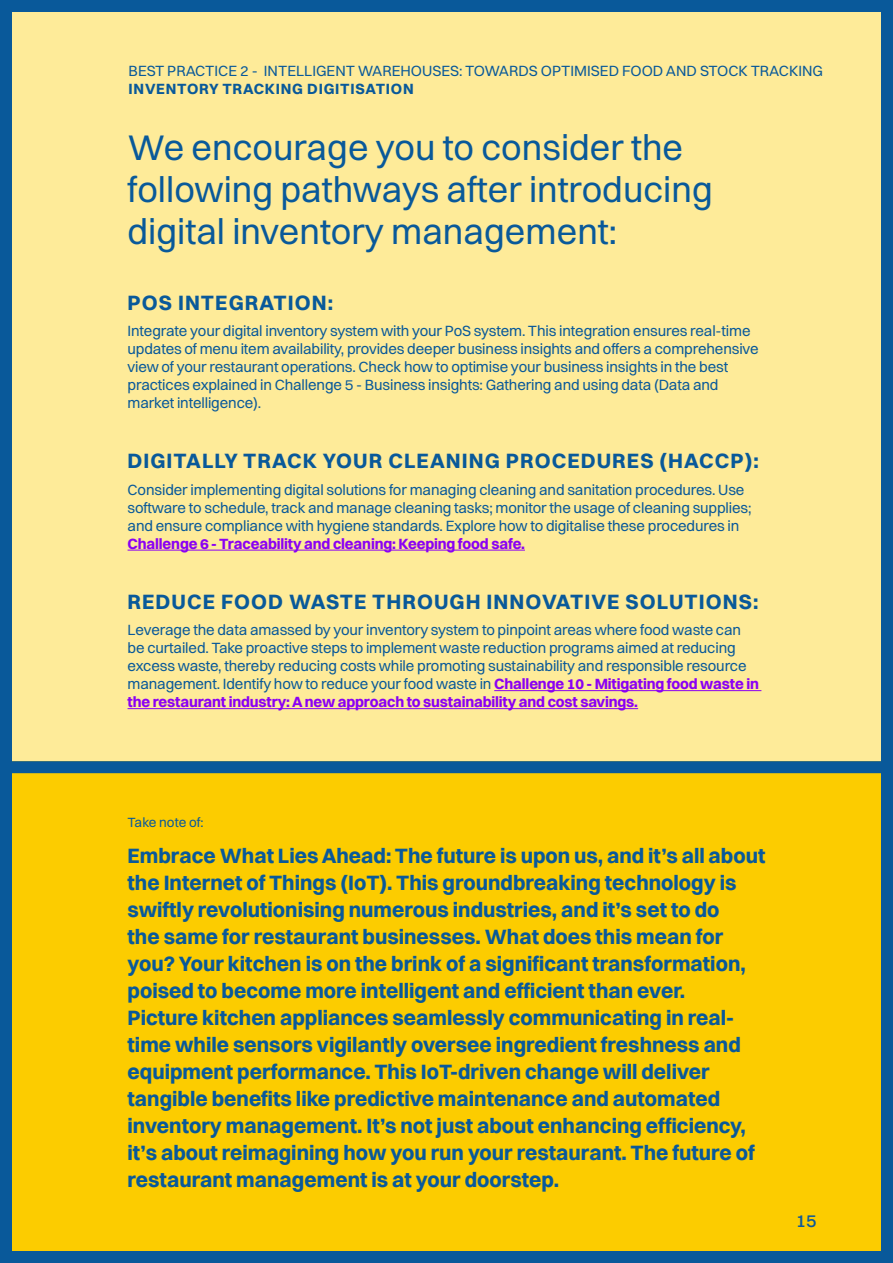
<style>
.page{position:relative;width:893px;height:1263px;background:#fff}
.page>*{position:absolute;margin:0;border:0;box-sizing:border-box;transform-origin:0 0}
.t1{font:36px/42px "Switzer";color:#09599a}
.t2{font:700 21px/27px "Switzer";color:#09599a}
.t3{font:700 21px "Switzer";letter-spacing:.05em;color:#09599a}
.t4{font:500 18px "Switzer";color:#0d599a}
.t5{font:15px/18px "Switzer";letter-spacing:-.01em;color:#09599a}
.t6{font:700 15px "Switzer";letter-spacing:-.01em;color:#8a00f4}
.t7{font:700 15px "Switzer";letter-spacing:.05em;color:#09599a}
.t8{font:13.5px "Switzer";color:#09599a}
.s1{font-weight:700;color:#8a00f4}
</style>
<div class="page">
<div style="left:0;top:761px;width:893px;height:489px;background:#fccc00"></div>
<div style="left:0;top:11px;width:893px;height:750px;background:#feeb99"></div>
<hr style="left:128px;top:550px;width:397px;height:1px;background:#8a00f4">
<hr style="left:494px;top:690px;width:267px;height:1px;background:#8a00f4">
<hr style="left:128px;top:708px;width:510px;height:1px;background:#8a00f4">
<div style="left:0;top:0;width:893px;height:1263px;border:12px solid #09599a"></div>
<div style="left:0;top:761px;width:882px;height:12px;background:#09599a"></div>
<p class="t5" style="left:129px;top:62px;width:696px">BEST PRACTICE 2 - INTELLIGENT WAREHOUSES: TOWARDS OPTIMISED FOOD AND STOCK TRACKING</p>
<p class="t7" style="left:129px;top:80px;width:287px">INVENTORY TRACKING DIGITISATION</p>
<h1 class="t1" style="left:128px;top:126px;width:587px">We encourage you to consider the following pathways after introducing digital inventory management:</h1>
<h2 class="t3" style="left:128px;top:289px;width:207px">POS INTEGRATION:</h2>
<p class="t5" style="left:128px;top:322px;width:633px">Integrate your digital inventory system with your PoS system. This integration ensures real-time updates of menu item availability, provides deeper business insights and offers a comprehensive view of your restaurant operations. Check how to optimise your business insights in the best practices explained in Challenge 5 - Business insights: Gathering and using data (Data and market intelligence).</p>
<h2 class="t3" style="left:128px;top:448px;width:633px">DIGITALLY TRACK YOUR CLEANING PROCEDURES (HACCP):</h2>
<p class="t5" style="left:128px;top:480px;width:626px">Consider implementing digital solutions for managing cleaning and sanitation procedures. Use software to schedule, track and manage cleaning tasks; monitor the usage of cleaning supplies; and ensure compliance with hygiene standards. Explore how to digitalise these procedures in</p>
<p class="t6" style="left:128px;top:534px;width:399px">Challenge 6 - Traceability and cleaning: Keeping food safe.</p>
<h2 class="t3" style="left:128px;top:588px;width:632px">REDUCE FOOD WASTE THROUGH INNOVATIVE SOLUTIONS:</h2>
<p class="t5" style="left:128px;top:621px;width:633px">Leverage the data amassed by your inventory system to pinpoint areas where food waste can be curtailed. Take proactive steps to implement waste reduction programs aimed at reducing excess waste, thereby reducing costs while promoting sustainability and responsible resource management. Identify how to reduce your food waste in <span class="s1">Challenge 10 - Mitigating food waste in the restaurant industry: A new approach to sustainability and cost savings.</span></p>
<p class="t8" style="left:128px;top:815px;width:78px">Take note of:</p>
<p class="t2" style="left:128px;top:842px;width:639px">Embrace What Lies Ahead: The future is upon us, and it’s all about the Internet of Things (IoT). This groundbreaking technology is swiftly revolutionising numerous industries, and it’s set to do<br>the same for restaurant businesses. What does this mean for you? Your kitchen is on the brink of a significant transformation, poised to become more intelligent and efficient than ever.<br>Picture kitchen appliances seamlessly communicating in real&shy;time while sensors vigilantly oversee ingredient freshness and equipment performance. This IoT-driven change will deliver tangible benefits like predictive maintenance and automated inventory management. It’s not just about enhancing efficiency, it’s about reimagining how you run your restaurant. The future of restaurant management is at your doorstep.</p>
<p class="t4" style="left:796px;top:1210px;width:22px">15</p>
</div>
